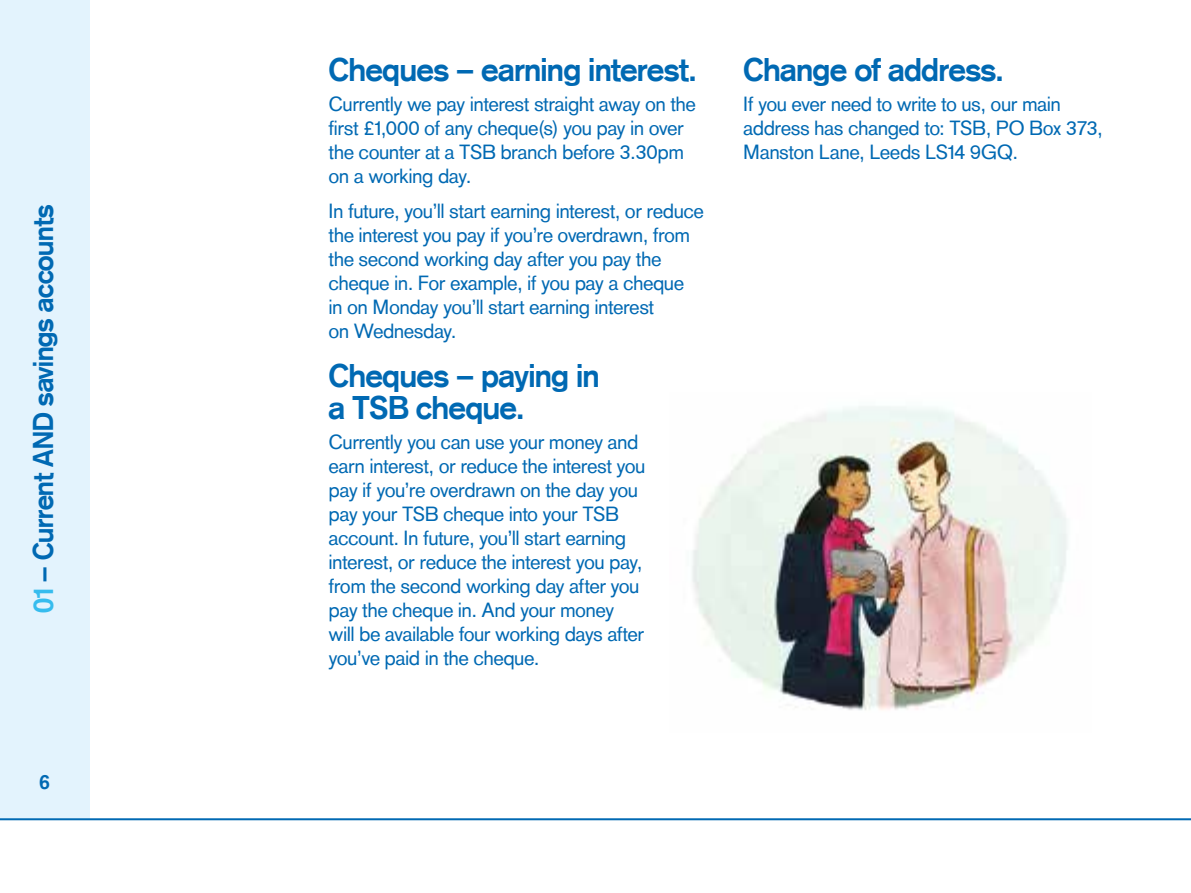
<style>
.page{position:relative;width:1191px;height:893px;background:#fff}
.page>*{position:absolute;margin:0;border:0;box-sizing:border-box;transform-origin:0 0}
.t1{font:700 32px/32px "Basic Commercialfor TSB";letter-spacing:-.005em;color:#0069b3}
.t2{font:700 28px "Basic Commercialfor TSB";letter-spacing:-.005em;color:#0069b3}
.t3{font:20px/24px "Basic Commercialfor TSB";letter-spacing:.005em;color:#0069b3}
.t4{font:700 20px "Basic Commercialfor TSB";color:#0069b3}
.s1{color:#36bcee}
</style>
<div class="page">
<div style="left:0;top:0;width:89px;height:819px;background:#e3f3fd"></div>
<hr style="left:0;top:818px;width:1191px;height:2px;background:#0069b3">
<img style="left:692px;top:406px;width:376px;height:305px">
<h2 class="t2" style="left:27px;top:613px;width:410px;rotate:-90deg"><span class="s1">01</span> – Current AND savings accounts</h2>
<p class="t4" style="left:40px;top:770px;width:12px">6</p>
<h1 class="t1" style="left:329px;top:54px;width:369px">Cheques – earning interest.</h1>
<p class="t3" style="left:329px;top:92px;width:368px">Currently we pay interest straight away on the first £1,000 of any cheque(s) you pay in over the counter at a TSB branch before 3.30pm on a working day.</p>
<p class="t3" style="left:329px;top:199px;width:376px">In future, you’ll start earning interest, or reduce the interest you pay if you’re overdrawn, from the second working day after you pay the cheque in. For example, if you pay a cheque<br>in on Monday you’ll start earning interest<br>on Wednesday.</p>
<h1 class="t1" style="left:329px;top:360px;width:272px">Cheques – paying in a TSB cheque.</h1>
<p class="t3" style="left:329px;top:430px;width:318px">Currently you can use your money and earn interest, or reduce the interest you pay if you’re overdrawn on the day you pay your TSB cheque into your TSB account. In future, you’ll start earning interest, or reduce the interest you pay, from the second working day after you pay the cheque in. And your money<br>will be available four working days after you’ve paid in the cheque.</p>
<h1 class="t1" style="left:743px;top:54px;width:261px">Change of address.</h1>
<p class="t3" style="left:743px;top:92px;width:360px">If you ever need to write to us, our main address has changed to: TSB, PO Box 373,<br>Manston Lane, Leeds LS14 9GQ.</p>
</div>
